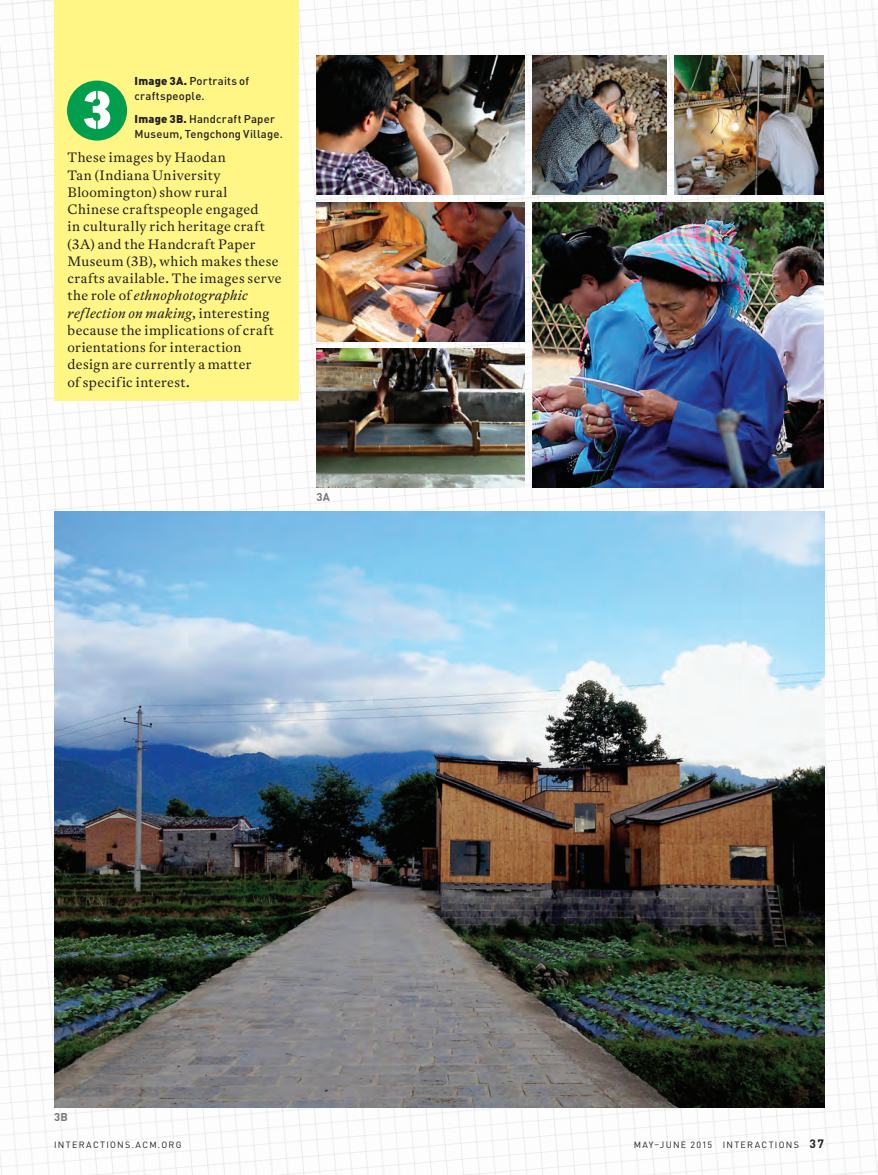
<style>
.page{position:relative;width:878px;height:1175px;background:#fff}
.page>*{position:absolute;margin:0;border:0;box-sizing:border-box;transform-origin:0 0}
.t1{font:900 54px "PF Din Stencil";color:#fff}
.t2{font:13.5px/17.2px "Antwerp ACM";letter-spacing:.03em;color:#231f20}
.t3{font:500 11.25px/15px "DIN Pro";letter-spacing:.02em;color:#231f20}
.t4{font:700 11.25px "DIN Pro";color:#76787b}
.t5{font:9px "DIN Pro";letter-spacing:.145em;color:#231f20}
.s1{font-weight:900}
.s2{font-style:italic}
.s3{font-weight:700;font-size:12px}
</style>
<div class="page">
<img style="left:0;top:0;width:878px;height:1174px">
<img style="left:54px;top:511px;width:770px;height:596px">
<img style="left:316px;top:202px;width:209px;height:139px">
<img style="left:316px;top:349px;width:209px;height:138px">
<img style="left:532px;top:202px;width:292px;height:285px">
<img style="left:316px;top:56px;width:209px;height:138px">
<img style="left:532px;top:56px;width:134px;height:138px">
<img style="left:674px;top:56px;width:150px;height:138px">
<div style="left:54px;top:0;width:244px;height:400px;background:#fff685"></div>
<div style="left:67px;top:81px;width:60px;height:60px;background:#009e4d;border-radius:50%"></div>
<p class="t3" style="left:134px;top:72px;width:116px"><span class="s1">Image 3A.</span> Portraits of craftspeople.</p>
<p class="t3" style="left:135px;top:110px;width:150px"><span class="s1">Image 3B.</span> Handcraft Paper<br>Museum, Tengchong Village.</p>
<p class="t2" style="left:68px;top:149px;width:215px">These images by Haodan<br>Tan (Indiana University<br>Bloomington) show rural<br>Chinese craftspeople engaged<br>in culturally rich heritage craft (3A) and the Handcraft Paper<br>Museum (3B), which makes these crafts available. The images serve the role of <span class="s2">ethnophotographic reflection on making</span>, interesting because the implications of craft orientations for interaction design are currently a matter<br>of specific interest.</p>
<h1 class="t1" style="left:81px;top:77px;width:33px">3</h1>
<p class="t4" style="left:316px;top:487px;width:15px">3A</p>
<p class="t4" style="left:54px;top:1107px;width:15px">3B</p>
<p class="t5" style="left:54px;top:1137px;width:129px">INTERACTIONS.ACM.ORG</p>
<p class="t5" style="left:633px;top:1137px;width:192px">MAY–JUNE 2015 INTERACTIONS <span class="s3">37</span></p>
</div>
